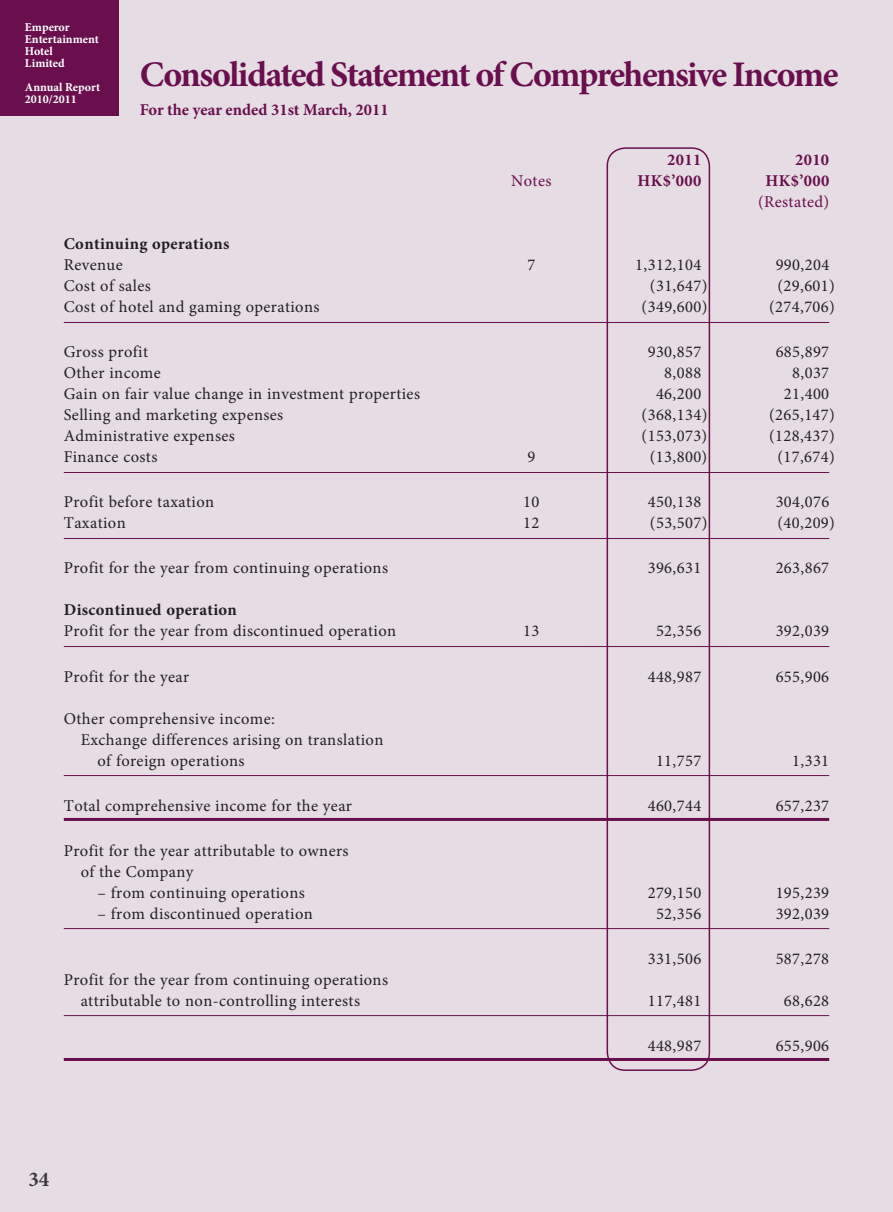
<style>
.page{position:relative;width:893px;height:1212px;background:#e6dce3}
.page>*{position:absolute;margin:0;border:0;box-sizing:border-box;transform-origin:0 0}
.t1{font:700 36px "Minion Pro";letter-spacing:-.045em;color:#690f4e}
.t2{font:700 21px "Minion Pro";color:#3c3c3d}
.t3{font:16.5px/21px "Minion Pro";letter-spacing:.025em;color:#231f20}
.t4{font:700 16.5px "Minion Pro";color:#690f4e}
.t5{font:700 16.5px "Minion Pro";letter-spacing:.02em;color:#231f20}
.t6{font:16.5px "Minion Pro";letter-spacing:.025em;color:#690f4e}
.t7{font:700 12px/12px "Minion Pro";color:#fff}
</style>
<div class="page">
<div style="left:0;top:0;width:118px;height:115px;background:#690f4e"></div>
<div style="left:607px;top:147px;width:103px;height:924px;border:2px solid #690f4e;border-radius:18px"></div>
<hr style="left:64px;top:322px;width:765px;height:1px;background:#690f4e">
<hr style="left:64px;top:472px;width:765px;height:1px;background:#690f4e">
<hr style="left:64px;top:538px;width:765px;height:1px;background:#690f4e">
<hr style="left:64px;top:646px;width:765px;height:1px;background:#690f4e">
<hr style="left:64px;top:775px;width:765px;height:1px;background:#690f4e">
<hr style="left:64px;top:818px;width:765px;height:3px;background:#690f4e">
<hr style="left:64px;top:928px;width:765px;height:1px;background:#690f4e">
<hr style="left:64px;top:1015px;width:765px;height:1px;background:#690f4e">
<hr style="left:64px;top:1058px;width:765px;height:3px;background:#690f4e">
<p class="t7" style="left:25px;top:21px;width:75px">Emperor<br>Entertainment<br>Hotel<br>Limited</p>
<p class="t7" style="left:25px;top:81px;width:77px">Annual Report<br>2010/2011</p>
<h1 class="t1" style="left:140px;top:49px;width:700px">Consolidated Statement of Comprehensive Income</h1>
<p class="t4" style="left:140px;top:98px;width:250px">For the year ended 31st March, 2011</p>
<p class="t4" style="left:667px;top:149px;width:36px">2011</p>
<p class="t4" style="left:795px;top:149px;width:36px">2010</p>
<p class="t6" style="left:511px;top:170px;width:42px">Notes</p>
<p class="t4" style="left:638px;top:170px;width:65px">HK$’000</p>
<p class="t4" style="left:765px;top:170px;width:65px">HK$’000</p>
<p class="t6" style="left:758px;top:191px;width:73px">(Restated)</p>
<p class="t5" style="left:64px;top:233px;width:167px">Continuing operations</p>
<p class="t3" style="left:64px;top:255px;width:60px">Revenue</p>
<p class="t3" style="left:527px;top:255px;width:9px">7</p>
<p class="t3" style="left:635px;top:255px;width:67px">1,312,104</p>
<p class="t3" style="left:776px;top:255px;width:55px">990,204</p>
<p class="t3" style="left:64px;top:276px;width:89px">Cost of sales</p>
<p class="t3" style="left:650px;top:276px;width:59px">(31,647)</p>
<p class="t3" style="left:777px;top:276px;width:59px">(29,601)</p>
<p class="t3" style="left:64px;top:297px;width:257px">Cost of hotel and gaming operations</p>
<p class="t3" style="left:642px;top:297px;width:67px">(349,600)</p>
<p class="t3" style="left:769px;top:297px;width:67px">(274,706)</p>
<p class="t3" style="left:64px;top:342px;width:86px">Gross profit</p>
<p class="t3" style="left:648px;top:342px;width:55px">930,857</p>
<p class="t3" style="left:776px;top:342px;width:55px">685,897</p>
<p class="t3" style="left:64px;top:363px;width:98px">Other income</p>
<p class="t3" style="left:664px;top:363px;width:38px">8,088</p>
<p class="t3" style="left:792px;top:363px;width:38px">8,037</p>
<p class="t3" style="left:64px;top:384px;width:358px">Gain on fair value change in investment properties</p>
<p class="t3" style="left:656px;top:384px;width:47px">46,200</p>
<p class="t3" style="left:784px;top:384px;width:47px">21,400</p>
<p class="t3" style="left:64px;top:405px;width:221px">Selling and marketing expenses</p>
<p class="t3" style="left:642px;top:405px;width:67px">(368,134)</p>
<p class="t3" style="left:769px;top:405px;width:67px">(265,147)</p>
<p class="t3" style="left:64px;top:426px;width:173px">Administrative expenses</p>
<p class="t3" style="left:642px;top:426px;width:67px">(153,073)</p>
<p class="t3" style="left:769px;top:426px;width:67px">(128,437)</p>
<p class="t3" style="left:64px;top:447px;width:95px">Finance costs</p>
<p class="t3" style="left:527px;top:447px;width:9px">9</p>
<p class="t3" style="left:650px;top:447px;width:59px">(13,800)</p>
<p class="t3" style="left:777px;top:447px;width:59px">(17,674)</p>
<p class="t3" style="left:64px;top:492px;width:152px">Profit before taxation</p>
<p class="t3" style="left:523px;top:492px;width:18px">10</p>
<p class="t3" style="left:648px;top:492px;width:55px">450,138</p>
<p class="t3" style="left:776px;top:492px;width:55px">304,076</p>
<p class="t3" style="left:64px;top:513px;width:64px">Taxation</p>
<p class="t3" style="left:523px;top:513px;width:18px">12</p>
<p class="t3" style="left:650px;top:513px;width:59px">(53,507)</p>
<p class="t3" style="left:777px;top:513px;width:59px">(40,209)</p>
<p class="t3" style="left:64px;top:558px;width:326px">Profit for the year from continuing operations</p>
<p class="t3" style="left:648px;top:558px;width:55px">396,631</p>
<p class="t3" style="left:776px;top:558px;width:55px">263,867</p>
<p class="t5" style="left:64px;top:598px;width:175px">Discontinued operation</p>
<p class="t3" style="left:64px;top:621px;width:334px">Profit for the year from discontinued operation</p>
<p class="t3" style="left:523px;top:621px;width:18px">13</p>
<p class="t3" style="left:656px;top:621px;width:47px">52,356</p>
<p class="t3" style="left:776px;top:621px;width:55px">392,039</p>
<p class="t3" style="left:64px;top:666px;width:127px">Profit for the year</p>
<p class="t3" style="left:648px;top:666px;width:55px">448,987</p>
<p class="t3" style="left:776px;top:666px;width:55px">655,906</p>
<p class="t3" style="left:64px;top:708px;width:213px">Other comprehensive income:</p>
<p class="t3" style="left:81px;top:729px;width:304px">Exchange differences arising on translation</p>
<p class="t3" style="left:98px;top:750px;width:149px">of foreign operations</p>
<p class="t3" style="left:656px;top:750px;width:47px">11,757</p>
<p class="t3" style="left:792px;top:750px;width:38px">1,331</p>
<p class="t3" style="left:64px;top:795px;width:290px">Total comprehensive income for the year</p>
<p class="t3" style="left:648px;top:795px;width:55px">460,744</p>
<p class="t3" style="left:776px;top:795px;width:55px">657,237</p>
<p class="t3" style="left:81px;top:840px;width:269px;text-indent:-17px">Profit for the year attributable to owners of the Company</p>
<p class="t3" style="left:98px;top:882px;width:209px">– from continuing operations</p>
<p class="t3" style="left:648px;top:882px;width:55px">279,150</p>
<p class="t3" style="left:776px;top:882px;width:55px">195,239</p>
<p class="t3" style="left:98px;top:903px;width:217px">– from discontinued operation</p>
<p class="t3" style="left:656px;top:903px;width:47px">52,356</p>
<p class="t3" style="left:776px;top:903px;width:55px">392,039</p>
<p class="t3" style="left:648px;top:948px;width:55px">331,506</p>
<p class="t3" style="left:776px;top:948px;width:55px">587,278</p>
<p class="t3" style="left:81px;top:969px;width:309px;text-indent:-17px">Profit for the year from continuing operations attributable to non-controlling interests</p>
<p class="t3" style="left:648px;top:990px;width:55px">117,481</p>
<p class="t3" style="left:784px;top:990px;width:47px">68,628</p>
<p class="t3" style="left:648px;top:1035px;width:55px">448,987</p>
<p class="t3" style="left:776px;top:1035px;width:55px">655,906</p>
<p class="t2" style="left:28px;top:1164px;width:22px">34</p>
</div>
